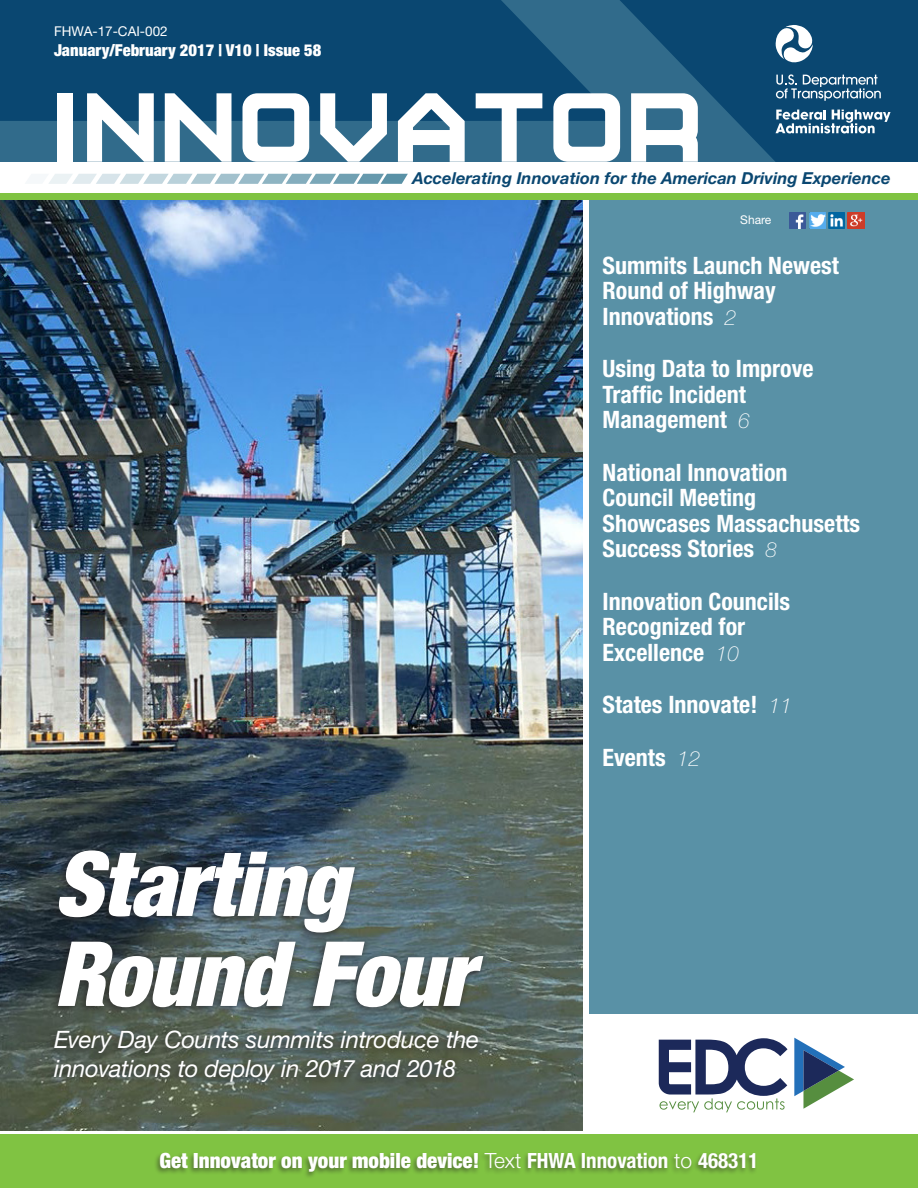
<style>
.page{position:relative;width:918px;height:1188px;background:#fff}
.page>*{position:absolute;margin:0;border:0;box-sizing:border-box;transform-origin:0 0}
.t1{font:141.9px "Cals Caps";letter-spacing:-.005em;color:#fff}
.t2{font:italic 900 condensed 90px/90px "Helvetica Neue LT Std";color:#fff}
.TOC-Headline{font:700 condensed 24px/25.5px "Helvetica Neue LT Std";color:#fff}
.t3{font:italic 24px/28.8px "Helvetica Neue LT Std";letter-spacing:-.015em;color:#fff}
.t4{font:900 condensed 21px "Helvetica Neue LT Std";color:#fff}
.t5{font:italic 700 16.5px "Helvetica Neue LT Std";color:#0a4771}
.t6{font:900 condensed 16.5px "Helvetica Neue LT Std";color:#fff}
.t7{font:13.5px "Helvetica Neue LT Std";color:#fff}
.t8{font:12px "Helvetica Neue LT Std";color:#fff}
.s1{font-weight:100;font-style:italic;font-stretch:normal;font-size:21px}
.s2{font-weight:300;font-stretch:normal}
.s3{font-weight:700}
</style>
<div class="page">
<div style="left:0;top:0;width:918px;height:162px;background:#0a4771"></div>
<svg style="left:0;top:0;width:776px;height:162px"></svg>
<div style="left:590px;top:200px;width:328px;height:930px;background:#5991a6"></div>
<div style="left:0;top:1134px;width:918px;height:54px;background:#80c342"></div>
<div style="left:0;top:194px;width:918px;height:6px;background:#80c342"></div>
<svg style="left:49px;top:174px;width:359px;height:10px"></svg>
<div style="left:587px;top:1014px;width:331px;height:120px;background:#fff"></div>
<svg style="left:775px;top:25px;width:38px;height:38px"></svg>
<svg style="left:776px;top:74px;width:105px;height:27px"></svg>
<svg style="left:776px;top:110px;width:115px;height:24px"></svg>
<img style="left:0;top:201px;width:583px;height:930px">
<img style="left:790px;top:213px;width:16px;height:16px">
<img style="left:809px;top:213px;width:16px;height:16px">
<img style="left:828px;top:213px;width:17px;height:16px">
<img style="left:848px;top:213px;width:16px;height:16px">
<svg style="left:794px;top:1038px;width:60px;height:71px"></svg>
<svg style="left:659px;top:1038px;width:129px;height:74px"></svg>
<div style="left:154px;top:1151px;width:603px;height:28px;background:#231f20;opacity:.5"></div>
<div style="left:44px;top:846px;width:443px;height:247px;background:#231f20;opacity:.5"></div>
<div style="left:49px;top:845px;width:439px;height:243px;background:#231f20;opacity:.3"></div>
<p class="t7" style="left:54px;top:23px;width:115px">FHWA-17-CAI-002</p>
<p class="t6" style="left:54px;top:40px;width:269px">January/February 2017 | V10 | Issue 58</p>
<p class="t1" style="left:49px;top:53px;width:657px">Innovator</p>
<p class="t5" style="left:412px;top:168px;width:480px">Accelerating Innovation for the American Driving Experience</p>
<p class="t2" style="left:54px;top:838px;width:443px">Starting<br>Round Four</p>
<p class="t3" style="left:54px;top:1025px;width:427px">Every Day Counts summits introduce the innovations to deploy in 2017 and 2018</p>
<p class="t8" style="left:740px;top:212px;width:33px">Share</p>
<p class="TOC-Headline" style="left:603px;top:252px;width:238px">Summits Launch Newest<br>Round of Highway<br>Innovations <span class="s1">2</span></p>
<p class="TOC-Headline" style="left:603px;top:356px;width:213px">Using Data to Improve<br>Traffic Incident<br>Management <span class="s1">6</span></p>
<p class="TOC-Headline" style="left:603px;top:459px;width:259px">National Innovation<br>Council Meeting<br>Showcases Massachusetts<br>Success Stories <span class="s1">8</span></p>
<p class="TOC-Headline" style="left:603px;top:588px;width:189px">Innovation Councils<br>Recognized for<br>Excellence <span class="s1">10</span></p>
<p class="TOC-Headline" style="left:603px;top:692px;width:191px">States Innovate! <span class="s1">11</span></p>
<p class="TOC-Headline" style="left:603px;top:744px;width:99px">Events <span class="s1">12</span></p>
<p class="t4" style="left:159px;top:1148px;width:601px">Get Innovator on your mobile device! <span class="s2">Text</span> <span class="s3">FHWA Innovation</span> <span class="s2">to</span> <span class="s3">468311</span></p>
</div>
